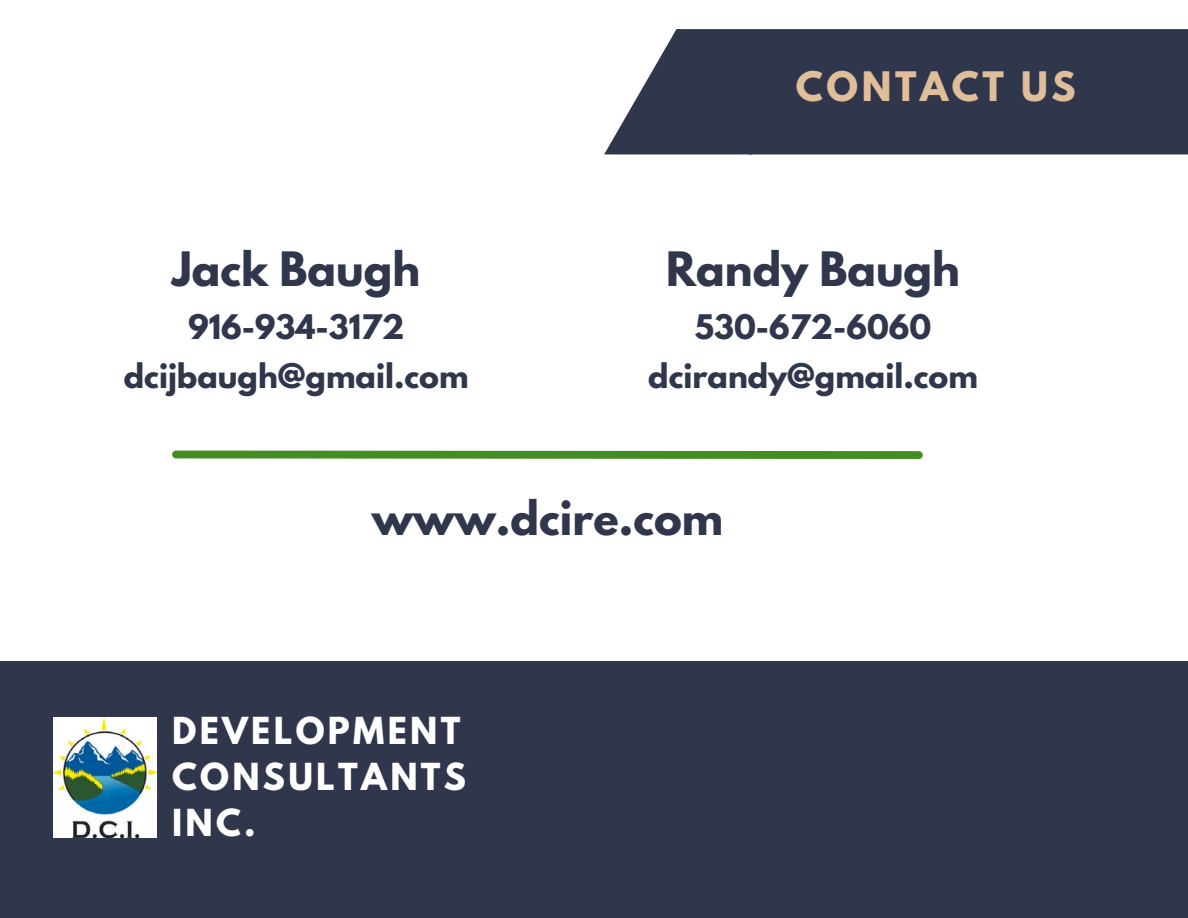
<style>
.page{position:relative;width:1188px;height:918px;background:#fff}
.page>*{position:absolute;margin:0;border:0;box-sizing:border-box;transform-origin:0 0}
.t1{font:700 42px "League Spartan";color:#30364b}
.t2{font:700 36px "League Spartan";letter-spacing:.1em;color:#dfbe99}
.t3{font:700 33px/46.2px "League Spartan";letter-spacing:.1em;color:#fff}
.t4{font:700 30px "League Spartan";color:#30364b}
</style>
<div class="page">
<div style="left:0;top:661px;width:1188px;height:257px;background:#30364b"></div>
<svg style="left:604px;top:30px;width:72px;height:124px"></svg>
<div style="left:676px;top:29px;width:512px;height:125px;background:#30364b"></div>
<img style="left:53px;top:717px;width:104px;height:120px">
<svg style="left:172px;top:450px;width:751px;height:9px;background:#5a9c3c"></svg>
<h1 class="t2" style="left:796px;top:68px;width:281px">CONTACT US</h1>
<p class="t1" style="left:172px;top:248px;width:250px">Jack Baugh</p>
<h1 class="t1" style="left:666px;top:248px;width:295px">Randy Baugh</h1>
<p class="t4" style="left:188px;top:312px;width:218px">916-934-3172</p>
<p class="t4" style="left:124px;top:361px;width:346px">dcijbaugh@gmail.com</p>
<h1 class="t4" style="left:695px;top:312px;width:238px">530-672-6060</h1>
<p class="t4" style="left:648px;top:361px;width:331px">dcirandy@gmail.com</p>
<h2 class="t1" style="left:372px;top:497px;width:353px">www.dcire.com</h2>
<p class="t3" style="left:172px;top:712px;width:296px">DEVELOPMENT<br>CONSULTANTS<br>INC.</p>
</div>
